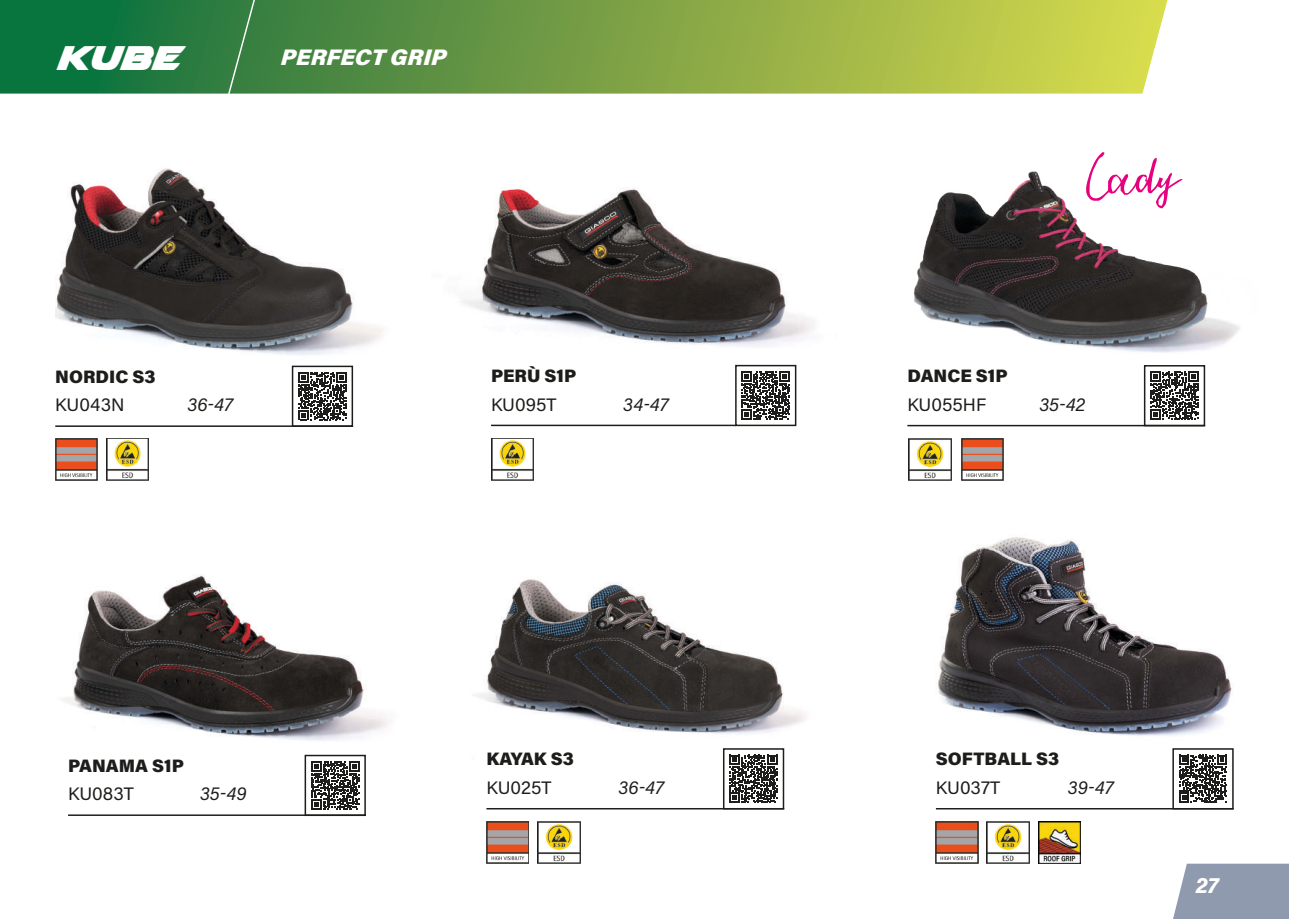
<style>
.page{position:relative;width:1289px;height:919px;background:#fff}
.page>*{position:absolute;margin:0;border:0;box-sizing:border-box;transform-origin:0 0}
.t1{font:700 45px "Airstrike";color:#fff}
.t2{font:italic 22.5px "Acumin Variable Concept";color:#fff}
.t3{font:22.5px "Acumin Variable Concept";color:#fff}
.t4{font:18px/28.5px "Acumin Variable Concept";color:#1d1d1b}
</style>
<div class="page">
<svg style="left:1173px;top:863px;width:115px;height:55px;background:#97a1b3"></svg>
<img style="left:55px;top:168px;width:328px;height:187px">
<img style="left:461px;top:188px;width:353px;height:177px">
<hr style="left:491px;top:424px;width:245px;height:2px;background:#1d1d1b">
<svg style="left:741px;top:371px;width:48px;height:48px"></svg>
<div style="left:735px;top:365px;width:61px;height:61px;border:2px solid #1d1d1b"></div>
<hr style="left:55px;top:425px;width:298px;height:2px;background:#1d1d1b">
<svg style="left:298px;top:372px;width:48px;height:48px"></svg>
<div style="left:292px;top:365px;width:61px;height:62px;border:2px solid #1d1d1b"></div>
<img style="left:62px;top:574px;width:326px;height:167px">
<hr style="left:68px;top:814px;width:298px;height:1px;background:#1d1d1b">
<svg style="left:311px;top:761px;width:48px;height:48px"></svg>
<div style="left:304px;top:754px;width:62px;height:62px;border:2px solid #1d1d1b"></div>
<img style="left:486px;top:821px;width:43px;height:42px">
<img style="left:473px;top:579px;width:333px;height:186px">
<hr style="left:486px;top:807px;width:298px;height:2px;background:#1d1d1b">
<svg style="left:729px;top:754px;width:48px;height:48px"></svg>
<div style="left:723px;top:748px;width:61px;height:61px;border:2px solid #1d1d1b"></div>
<img style="left:537px;top:821px;width:43px;height:42px">
<img style="left:938px;top:537px;width:294px;height:222px">
<hr style="left:935px;top:807px;width:298px;height:2px;background:#1d1d1b">
<img style="left:1038px;top:821px;width:42px;height:42px">
<img style="left:935px;top:821px;width:43px;height:42px">
<svg style="left:1178px;top:754px;width:48px;height:48px"></svg>
<div style="left:1172px;top:748px;width:61px;height:61px;border:2px solid #1d1d1b"></div>
<img style="left:986px;top:821px;width:43px;height:42px">
<img style="left:913px;top:171px;width:327px;height:195px">
<hr style="left:907px;top:425px;width:298px;height:1px;background:#1d1d1b">
<svg style="left:1150px;top:371px;width:48px;height:48px"></svg>
<div style="left:1143px;top:365px;width:62px;height:61px;border:2px solid #1d1d1b"></div>
<img style="left:491px;top:438px;width:42px;height:42px">
<img style="left:55px;top:438px;width:43px;height:42px">
<img style="left:106px;top:438px;width:43px;height:42px">
<img style="left:961px;top:438px;width:42px;height:42px">
<img style="left:908px;top:438px;width:43px;height:42px">
<svg style="left:1085px;top:152px;width:97px;height:56px"></svg>
<svg style="left:0;top:0;width:1167px;height:94px;background:#74a146"></svg>
<svg style="left:222px;top:0;width:36px;height:94px;background:#3d8448"></svg>
<h1 class="t1" style="left:55px;top:37px;width:124px">kube</h1>
<p class="t2" style="left:279px;top:41px;width:175px">PERFECTGRIP</p>
<p class="t4" style="left:55px;top:361px;width:102px">NORDIC S3<br>KU043N</p>
<p class="t4" style="left:187px;top:390px;width:47px">36-47</p>
<p class="t4" style="left:491px;top:361px;width:87px">PERÙ S1P<br>KU095T</p>
<p class="t4" style="left:623px;top:389px;width:47px">34-47</p>
<p class="t4" style="left:68px;top:750px;width:117px">PANAMA S1P<br>KU083T</p>
<p class="t4" style="left:200px;top:779px;width:48px">35-49</p>
<p class="t4" style="left:486px;top:744px;width:89px">KAYAK S3<br>KU025T</p>
<p class="t4" style="left:618px;top:772px;width:47px">36-47</p>
<p class="t4" style="left:907px;top:361px;width:102px">DANCE S1P<br>KU055HF</p>
<p class="t4" style="left:1039px;top:389px;width:47px">35-42</p>
<p class="t4" style="left:935px;top:744px;width:125px">SOFTBALL S3<br>KU037T</p>
<p class="t4" style="left:1067px;top:772px;width:47px">39-47</p>
<p class="t3" style="left:1195px;top:869px;width:25px">27</p>
</div>
